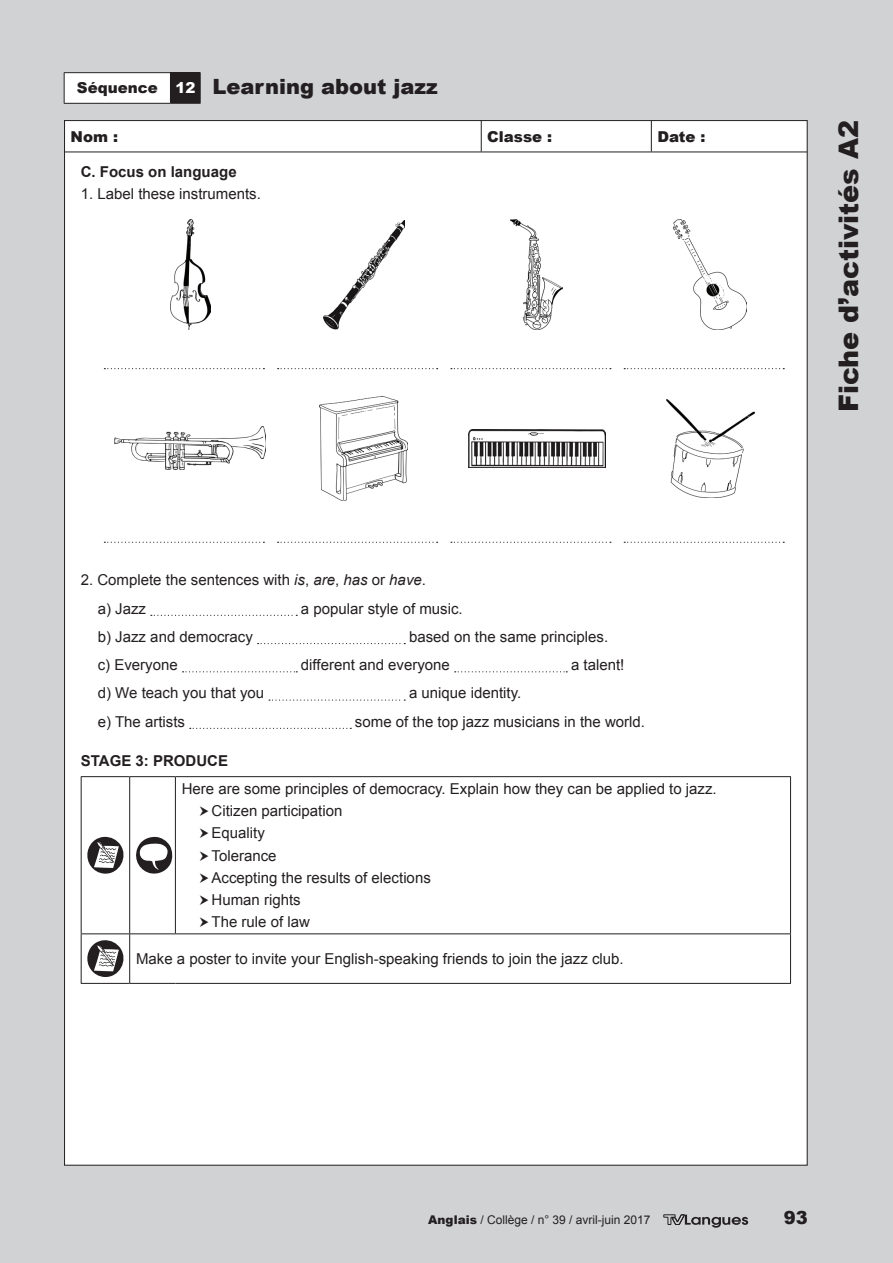
<style>
.page{position:relative;width:893px;height:1263px;background:#d1d2d4}
.page>*{position:absolute;margin:0;border:0;box-sizing:border-box;transform-origin:0 0}
.t1{font:900 27px "Arial";color:#231f20}
.t2{font:900 21px "Arial";color:#231f20}
.t3{font:900 18px "Arial";color:#231f20}
.t4{font:15px/22.2px "Arial";color:#231f20}
.t5{font:700 15px "Arial";color:#231f20}
.t6{font:900 15px "Arial";color:#231f20}
.t7{font:12px "Arial";color:#231f20}
.s1{color:#fff}
.s2{font-style:italic}
.s3{font-weight:900}
</style>
<div class="page">
<div style="left:65px;top:121px;width:742px;height:1044px;background:#fff"></div>
<hr style="left:481px;top:121px;width:1px;height:31px;background:#231f20">
<hr style="left:651px;top:121px;width:1px;height:31px;background:#231f20">
<hr style="left:65px;top:152px;width:416px;height:1px;background:#231f20">
<hr style="left:481px;top:152px;width:170px;height:1px;background:#231f20">
<hr style="left:651px;top:152px;width:156px;height:1px;background:#231f20">
<div style="left:64px;top:73px;width:106px;height:30px;background:#fff"></div>
<div style="left:170px;top:73px;width:30px;height:30px;background:#231f20"></div>
<hr style="left:64px;top:72px;width:106px;height:1px;background:#231f20">
<hr style="left:64px;top:73px;width:1px;height:30px;background:#231f20">
<hr style="left:64px;top:103px;width:106px;height:1px;background:#231f20">
<hr style="left:170px;top:72px;width:31px;height:1px;background:#231f20">
<hr style="left:200px;top:73px;width:1px;height:30px;background:#231f20">
<hr style="left:170px;top:103px;width:31px;height:1px;background:#231f20">
<svg style="left:151px;top:615px;width:146px;height:1px"></svg>
<svg style="left:258px;top:643px;width:147px;height:1px"></svg>
<svg style="left:183px;top:671px;width:114px;height:1px"></svg>
<svg style="left:455px;top:671px;width:112px;height:1px"></svg>
<svg style="left:269px;top:699px;width:136px;height:2px"></svg>
<svg style="left:190px;top:728px;width:161px;height:1px"></svg>
<img style="left:171px;top:220px;width:39px;height:110px">
<img style="left:323px;top:220px;width:81px;height:109px">
<img style="left:511px;top:220px;width:52px;height:110px">
<img style="left:674px;top:220px;width:72px;height:110px">
<svg style="left:104px;top:368px;width:160px;height:1px"></svg>
<svg style="left:278px;top:368px;width:160px;height:1px"></svg>
<svg style="left:451px;top:368px;width:160px;height:1px"></svg>
<svg style="left:624px;top:368px;width:160px;height:1px"></svg>
<img style="left:115px;top:427px;width:151px;height:43px">
<img style="left:319px;top:397px;width:89px;height:103px">
<img style="left:468px;top:429px;width:137px;height:39px">
<img style="left:666px;top:400px;width:88px;height:97px">
<svg style="left:104px;top:542px;width:160px;height:1px"></svg>
<svg style="left:278px;top:542px;width:160px;height:1px"></svg>
<svg style="left:451px;top:542px;width:160px;height:1px"></svg>
<svg style="left:624px;top:542px;width:160px;height:1px"></svg>
<hr style="left:790px;top:934px;width:1px;height:49px;background:#231f20">
<hr style="left:129px;top:777px;width:1px;height:156px;background:#231f20">
<hr style="left:175px;top:777px;width:1px;height:156px;background:#231f20">
<hr style="left:81px;top:776px;width:49px;height:1px;background:#231f20">
<hr style="left:81px;top:777px;width:1px;height:156px;background:#231f20">
<hr style="left:790px;top:777px;width:1px;height:156px;background:#231f20">
<hr style="left:81px;top:933px;width:49px;height:1px;background:#231f20">
<hr style="left:81px;top:934px;width:1px;height:49px;background:#231f20">
<hr style="left:81px;top:983px;width:49px;height:1px;background:#231f20">
<hr style="left:130px;top:776px;width:45px;height:1px;background:#231f20">
<hr style="left:175px;top:776px;width:616px;height:1px;background:#231f20">
<hr style="left:130px;top:933px;width:45px;height:1px;background:#231f20">
<hr style="left:129px;top:934px;width:1px;height:49px;background:#231f20">
<hr style="left:175px;top:933px;width:616px;height:1px;background:#231f20">
<hr style="left:130px;top:983px;width:45px;height:1px;background:#231f20">
<hr style="left:175px;top:983px;width:616px;height:1px;background:#231f20">
<svg style="left:87px;top:837px;width:37px;height:37px"></svg>
<svg style="left:136px;top:837px;width:36px;height:36px"></svg>
<svg style="left:87px;top:940px;width:37px;height:37px"></svg>
<svg style="left:663px;top:1214px;width:85px;height:14px"></svg>
<p class="t6" style="left:77px;top:77px;width:120px">Séquence <span class="s1">12</span></p>
<h2 class="t2" style="left:213px;top:71px;width:227px">Learning about jazz</h2>
<p class="t6" style="left:71px;top:125px;width:49px">Nom :</p>
<p class="t6" style="left:487px;top:125px;width:66px">Classe :</p>
<p class="t6" style="left:657px;top:125px;width:50px">Date :</p>
<p class="t5" style="left:81px;top:161px;width:157px">C. Focus on language</p>
<p class="t4" style="left:81px;top:183px;width:182px">1. Label these instruments.</p>
<p class="t4" style="left:98px;top:566px;width:330px;line-height:28.2px;text-indent:-17px">2. Complete the sentences with <span class="s2">is</span>, <span class="s2">are</span>, <span class="s2">has</span> or <span class="s2">have</span>. a) Jazz</p>
<p class="t4" style="left:301px;top:597px;width:163px">a popular style of music.</p>
<p class="t4" style="left:98px;top:626px;width:157px">b) Jazz and democracy</p>
<p class="t4" style="left:409px;top:626px;width:201px">based on the same principles.</p>
<p class="t4" style="left:98px;top:654px;width:82px">c) Everyone</p>
<p class="t4" style="left:301px;top:654px;width:150px">different and everyone</p>
<p class="t4" style="left:571px;top:654px;width:55px">a talent!</p>
<p class="t4" style="left:98px;top:682px;width:168px">d) We teach you that you</p>
<p class="t4" style="left:409px;top:682px;width:114px">a unique identity.</p>
<p class="t4" style="left:98px;top:710px;width:89px">e) The artists</p>
<p class="t4" style="left:355px;top:710px;width:292px">some of the top jazz musicians in the world.</p>
<p class="t5" style="left:81px;top:751px;width:149px">STAGE 3: PRODUCE</p>
<p class="t4" style="left:212px;top:778px;width:507px;text-indent:-30px">Here are some principles of democracy. Explain how they can be applied to jazz.<br>Citizen participation<br>Equality<br>Tolerance<br>Accepting the results of elections<br>Human rights<br>The rule of law</p>
<p class="t4" style="left:136px;top:948px;width:489px">Make a poster to invite your English-speaking friends to join the jazz club.</p>
<h1 class="t1" style="left:829px;top:412px;width:294px;rotate:-90deg">Fiche d’activités A2</h1>
<p class="t7" style="left:428px;top:1212px;width:224px"><span class="s3">Anglais</span> / Collège / n° 39 / avril-juin 2017</p>
<p class="t3" style="left:784px;top:1205px;width:26px">93</p>
</div>
